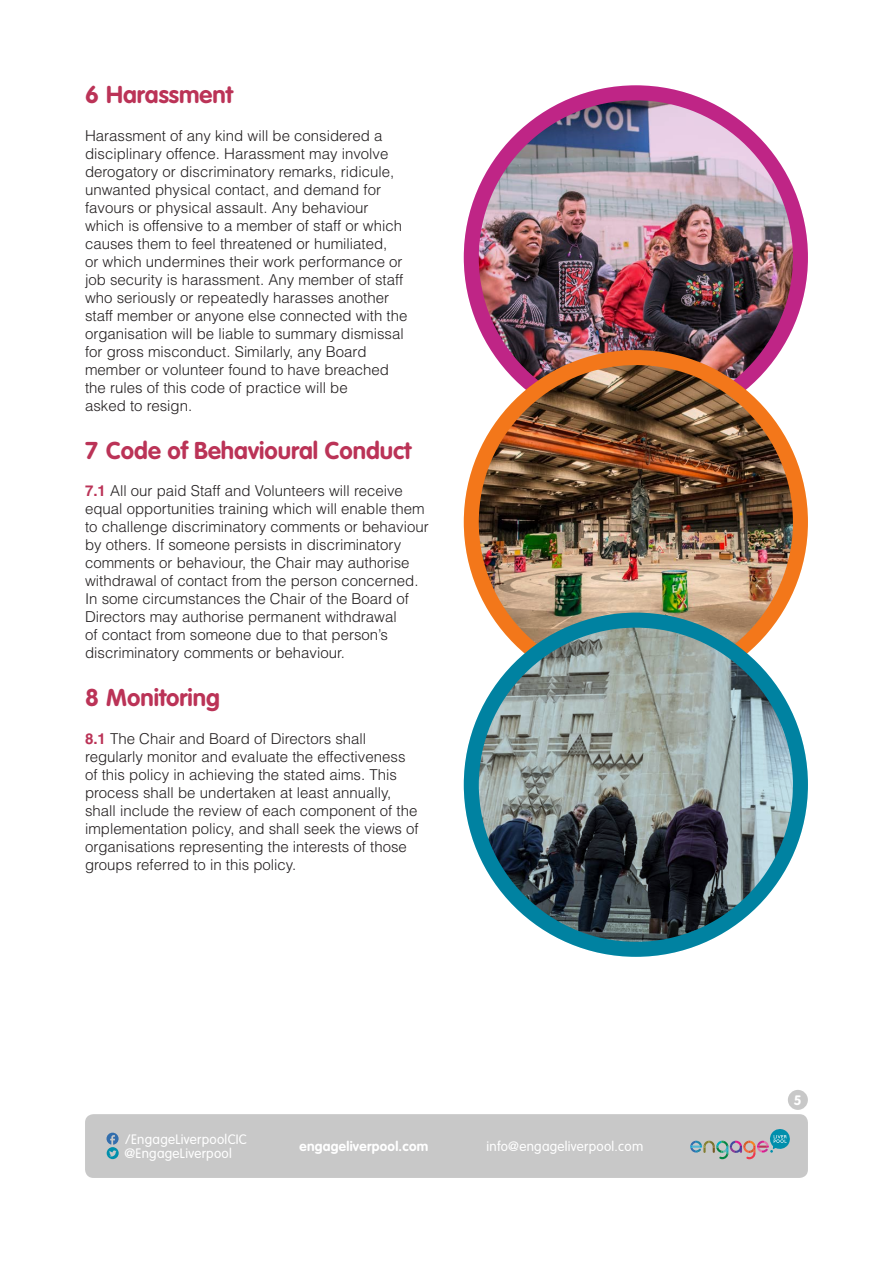
<style>
.page{position:relative;width:893px;height:1263px;background:#fff}
.page>*{position:absolute;margin:0;border:0;box-sizing:border-box;transform-origin:0 0}
.t1{font:700 24px "VAG Rounded LT";color:#bb3357}
.t2{font:300 15px/18px "Helvetica LT";color:#231f20}
.t3{font:300 13.5px "VAG Rounded LT";letter-spacing:.02em;color:#fff}
.t4{font:700 13.5px "VAG Rounded LT";letter-spacing:.02em;color:#fff}
.s1{font-weight:700;color:#bb3357}
</style>
<div class="page">
<div style="left:85px;top:1114px;width:723px;height:64px;background:#c8c8c8;border-radius:9px"></div>
<svg style="left:107px;top:1133px;width:12px;height:26px"></svg>
<svg style="left:690px;top:1129px;width:100px;height:30px"></svg>
<img style="left:471px;top:93px;width:329px;height:329px;border-radius:50%">
<div style="left:464px;top:85px;width:344px;height:344px;border:15px solid #c82d93;border-radius:50%"></div>
<img style="left:471px;top:360px;width:329px;height:264px">
<img style="left:471px;top:358px;width:329px;height:329px;border-radius:50%">
<div style="left:464px;top:350px;width:344px;height:344px;border:15px solid #f58420;border-radius:50%"></div>
<img style="left:471px;top:624px;width:329px;height:319px">
<svg style="left:471px;top:620px;width:329px;height:329px;background:#6e7f82"></svg>
<div style="left:464px;top:613px;width:344px;height:344px;border:15px solid #008fac;border-radius:50%"></div>
<div style="left:788px;top:1090px;width:20px;height:20px;background:#c8c8c8;border-radius:50%"></div>
<p class="t1" style="left:85px;top:81px;width:149px">6 Harassment</p>
<p class="t2" style="left:85px;top:126px;width:311px">Harassment of any kind will be considered a disciplinary offence. Harassment may involve derogatory or discriminatory remarks, ridicule, unwanted physical contact, and demand for</p>
<p class="t2" style="left:85px;top:198px;width:285px">favours or physical assault. Any behaviour</p>
<p class="t2" style="left:85px;top:216px;width:324px">which is offensive to a member of staff or which causes them to feel threatened or humiliated,<br>or which undermines their work performance or job security is harassment. Any member of staff who seriously or repeatedly harasses another staff member or anyone else connected with the organisation will be liable to summary dismissal</p>
<p class="t2" style="left:85px;top:342px;width:283px">for gross misconduct. Similarly, any Board</p>
<p class="t2" style="left:85px;top:360px;width:306px">member or volunteer found to have breached</p>
<p class="t2" style="left:85px;top:378px;width:264px">the rules of this code of practice will be</p>
<p class="t2" style="left:85px;top:396px;width:109px">asked to resign.</p>
<p class="t1" style="left:85px;top:436px;width:328px">7 Code of Behavioural Conduct</p>
<p class="t2" style="left:85px;top:482px;width:345px"><span class="s1">7.1</span> All our paid Staff and Volunteers will receive equal opportunities training which will enable them to challenge discriminatory comments or behaviour by others. If someone persists in discriminatory comments or behaviour, the Chair may authorise withdrawal of contact from the person concerned.<br>In some circumstances the Chair of the Board of Directors may authorise permanent withdrawal<br>of contact from someone due to that person’s discriminatory comments or behaviour.</p>
<p class="t1" style="left:85px;top:684px;width:137px">8 Monitoring</p>
<p class="t2" style="left:85px;top:729px;width:283px"><span class="s1">8.1</span> The Chair and Board of Directors shall</p>
<p class="t2" style="left:85px;top:747px;width:335px">regularly monitor and evaluate the effectiveness of this policy in achieving the stated aims. This process shall be undertaken at least annually, shall include the review of each component of the implementation policy, and shall seek the views of organisations representing the interests of those groups referred to in this policy.</p>
<p class="t3" style="left:125px;top:1131px;width:123px">/EngageLiverpoolCIC</p>
<p class="t3" style="left:124px;top:1146px;width:109px">@EngageLiverpool</p>
<p class="t4" style="left:300px;top:1138px;width:130px">engageliverpool.com</p>
<p class="t3" style="left:486px;top:1138px;width:158px">info@engageliverpool.com</p>
<p class="t4" style="left:794px;top:1092px;width:9px">5</p>
</div>
